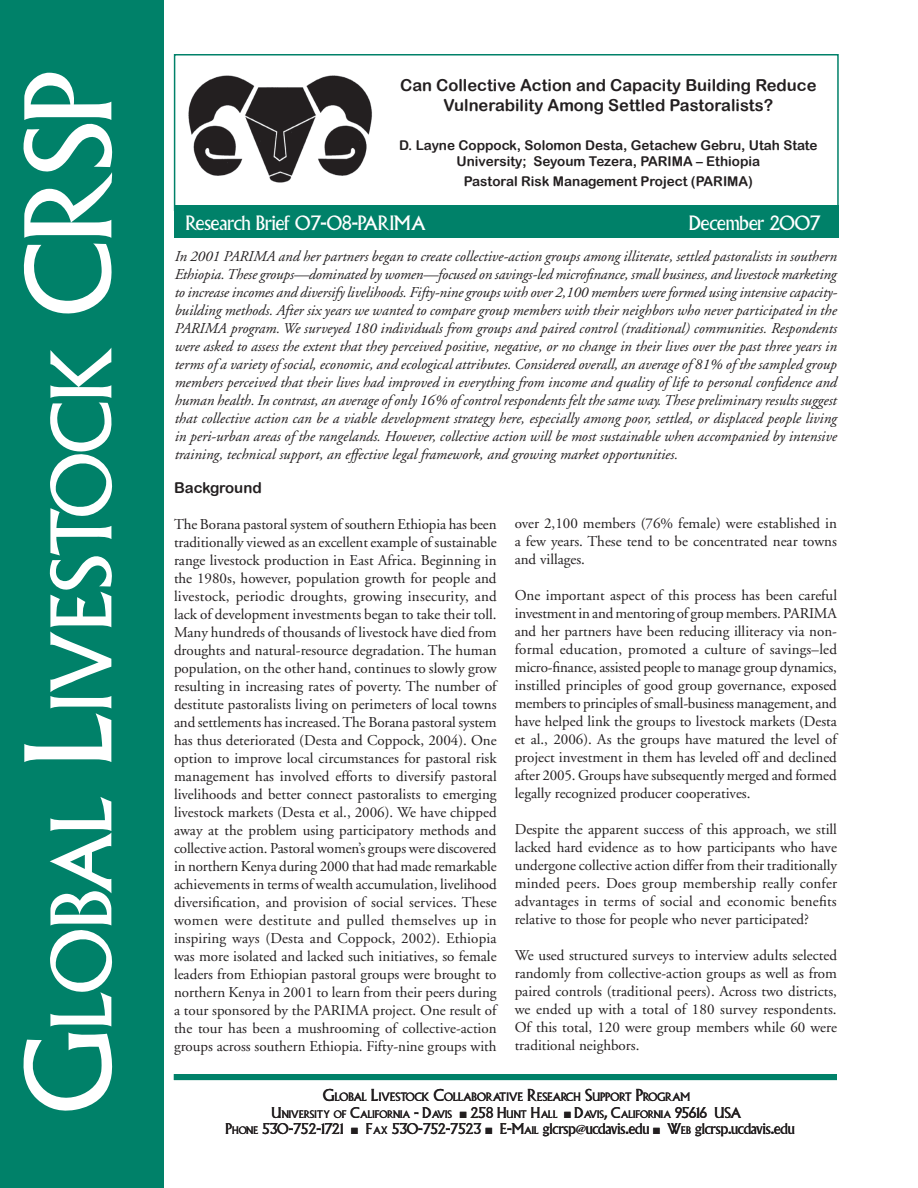
<style>
.page{position:relative;width:918px;height:1188px;background:#fff}
.page>*{position:absolute;margin:0;border:0;box-sizing:border-box;transform-origin:0 0}
.t1{font:108px "Furioso";color:#fff}
.t2{font:75.6px "Furioso";letter-spacing:-.015em;color:#fff}
.t3{font:18px "Furioso";color:#fff}
.t4{font:16.5px/19.8px "Arial Rounded MT Bold";color:#231f20;text-align:center}
.t5{font:15px/18px "Adobe Garamond";color:#231f20;text-align:justify}
.t6{font:italic 15px/18px "Adobe Garamond";color:#231f20;text-align:justify}
.t7{font:15px "Arial Rounded MT Bold";color:#231f20}
.t8{font:13.5px/16.2px "Arial Rounded MT Bold";color:#231f20;text-align:center}
.t9{font:13.5px "Furioso";color:#231f20}
.t10{font:10.5px "Furioso";color:#231f20}
.t11{font:9.45px "Furioso";color:#231f20}
.s1{font-size:108px}
.s2{font-size:15px}
.s3{font-size:13.5px}
.s4{font-style:inherit}
.s5{font-size:9.45px}
.s6{font-family:"Adobe Garamond"}
</style>
<div class="page">
<div style="left:174px;top:206px;width:665px;height:32px;background:#008169"></div>
<div style="left:0;top:0;width:164px;height:1188px;background:#008169"></div>
<div style="left:174px;top:54px;width:665px;height:157px;border:2px solid #008169"></div>
<img style="left:188px;top:75px;width:184px;height:108px">
<div style="left:174px;top:1074px;width:663px;height:6px;background:#008169"></div>
<h2 class="t2" style="left:34px;top:1029px;width:965px;rotate:-90deg">LOBAL <span class="s1">L</span>IVESTOCK <span class="s1">CRSP</span></h2>
<h1 class="t1" style="left:1px;top:1112px;width:86px;rotate:-90deg">G</h1>
<p class="t4" style="left:400px;top:75px;width:418px">Can Collective Action and Capacity Building Reduce<br>Vulnerability Among Settled Pastoralists?</p>
<p class="t8" style="left:399px;top:137px;width:420px">D. Layne Coppock, Solomon Desta, Getachew Gebru, Utah State<br>University; Seyoum Tezera, PARIMA – Ethiopia</p>
<p class="t8" style="left:464px;top:173px;width:291px">Pastoral Risk Management Project (PARIMA)</p>
<p class="t3" style="left:186px;top:211px;width:241px">Research Brief 07-08-PARIMA</p>
<p class="t3" style="left:689px;top:211px;width:133px">December 2007</p>
<p class="t6" style="left:175px;top:248px;width:664px">In 2001 PARIMA and her partners began to create collective-action groups among illiterate, settled pastoralists in southern Ethiopia. These groups—dominated by women—focused on savings-led microfinance, small business, and livestock marketing to increase incomes and diversify livelihoods. Fifty-nine groups with over 2,100 members were formed using intensive capacity&shy;building methods. After six years we wanted to compare group members with their neighbors who never participated in the PARIMA program. We surveyed 180 individuals from groups and paired control (traditional) communities. Respondents were asked to assess the extent that they perceived positive, negative, or no change in their lives over the past three years in terms of a variety of social, economic, and ecological attributes. Considered overall, an average of 81% of the sampled group members perceived that their lives had improved in everything from income and quality of life to personal confidence and human health. In contrast, an average of only 16% of control respondents felt the same way. These preliminary results suggest that collective action can be a viable development strategy here, especially among poor, settled, or displaced people living in peri-urban areas of the rangelands. However, collective action will be most sustainable when accompanied by intensive training, technical support, an effective legal framework, and growing market opportunities.</p>
<p class="t7" style="left:174px;top:479px;width:89px">Background</p>
<p class="t5" style="left:174px;top:516px;width:324px">The Borana pastoral system of southern Ethiopia has been traditionally viewed as an excellent example of sustainable range livestock production in East Africa. Beginning in the 1980s, however, population growth for people and livestock, periodic droughts, growing insecurity, and lack of development investments began to take their toll.<br>Many hundreds of thousands of livestock have died from droughts and natural-resource degradation. The human population, on the other hand, continues to slowly grow resulting in increasing rates of poverty. The number of destitute pastoralists living on perimeters of local towns and settlements has increased. The Borana pastoral system has thus deteriorated (Desta and Coppock, 2004). One option to improve local circumstances for pastoral risk management has involved efforts to diversify pastoral livelihoods and better connect pastoralists to emerging livestock markets (Desta et al., 2006). We have chipped away at the problem using participatory methods and collective action. Pastoral women’s groups were discovered in northern Kenya during 2000 that had made remarkable achievements in terms of wealth accumulation, livelihood diversification, and provision of social services. These women were destitute and pulled themselves up in inspiring ways (Desta and Coppock, 2002). Ethiopia was more isolated and lacked such initiatives, so female leaders from Ethiopian pastoral groups were brought to northern Kenya in 2001 to learn from their peers during a tour sponsored by the PARIMA project. One result of the tour has been a mushrooming of collective-action groups across southern Ethiopia. Fifty-nine groups with</p>
<p class="t5" style="left:515px;top:515px;width:324px">over 2,100 members (76% female) were established in a few years. These tend to be concentrated near towns and villages.</p>
<p class="t5" style="left:515px;top:587px;width:324px">One important aspect of this process has been careful investment in and mentoring of group members. PARIMA and her partners have been reducing illiteracy via non&shy;formal education, promoted a culture of savings–led micro-finance, assisted people to manage group dynamics, instilled principles of good group governance, exposed members to principles of small-business management, and have helped link the groups to livestock markets (Desta et al., 2006). As the groups have matured the level of project investment in them has leveled off and declined after 2005. Groups have subsequently merged and formed legally recognized producer cooperatives.</p>
<p class="t5" style="left:515px;top:821px;width:324px">Despite the apparent success of this approach, we still lacked hard evidence as to how participants who have undergone collective action differ from their traditionally minded peers. Does group membership really confer advantages in terms of social and economic benefits relative to those for people who never participated?</p>
<p class="t5" style="left:515px;top:947px;width:324px">We used structured surveys to interview adults selected randomly from collective-action groups as well as from paired controls (traditional peers). Across two districts, we ended up with a total of 180 survey respondents.<br>Of this total, 120 were group members while 60 were traditional neighbors.</p>
<p class="t10" style="left:323px;top:1091px;width:368px"><span class="s2">G</span>LOBAL <span class="s2">L</span>IVESTOCK <span class="s2">C</span>OLLABORATIVE <span class="s2">R</span>ESEARCH <span class="s2">S</span>UPPORT <span class="s2">P</span>ROGRAM</p>
<p class="t11" style="left:272px;top:1108px;width:453px"><span class="s3">U</span>NIVERSITY OF <span class="s3">C</span>ALIFORNIA <span class="s3">- D</span>AVIS ■ <span class="s3">258 H</span>UNT <span class="s3">H</span>ALL ■ <span class="s3">D</span>AVIS<span class="s3">, C</span>ALIFORNIA <span class="s3">95616 USA</span></p>
<p class="t9" style="left:226px;top:1120px;width:570px"><span class="s4">P</span><span class="s5">HONE</span> <span class="s4">530-752-1721</span> ■ <span class="s4">F</span><span class="s5">AX</span> <span class="s4">530-752-7523</span> ■ <span class="s4">E-M</span><span class="s5">AIL</span> glcrsp<span class="s6">@</span>ucdavis.edu ■ <span class="s4">W</span><span class="s5">EB</span> glcrsp.ucdavis.edu</p>
</div>
